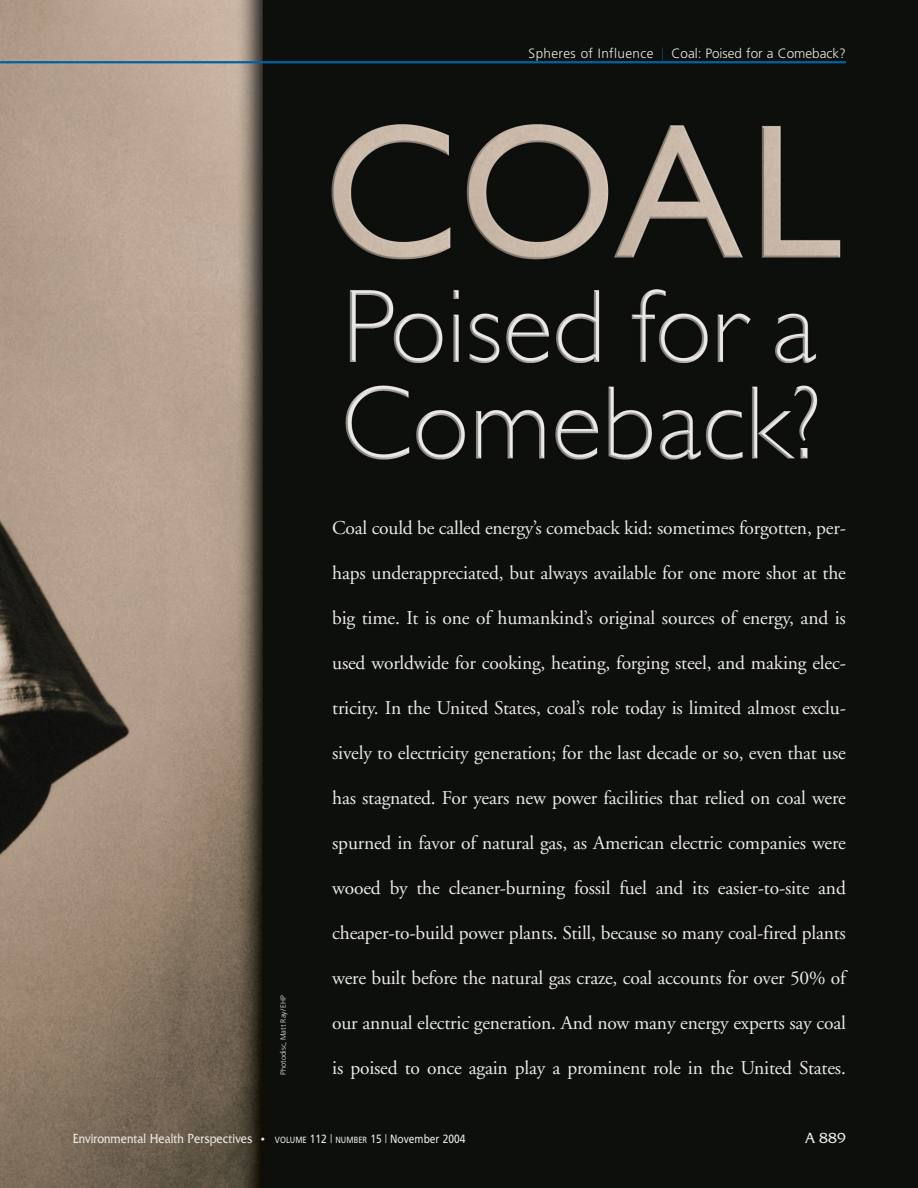
<style>
.page{position:relative;width:918px;height:1188px;background:#fff}
.page>*{position:absolute;margin:0;border:0;box-sizing:border-box;transform-origin:0 0}
.t1{font:19.5px "Adobe Garamond";letter-spacing:-.01em;color:#ebeae3}
.t2{font:15px "Friz Quadrata IT Cby BT";color:#ebeae3}
.t3{font:13.5px "Friz Quadrata IT Cby BT";color:#ebeae3;scale:.85 1}
.t4{font:300 13.5px "Frutiger";color:#ebeae3}
.t5{font:300 7.5px "Frutiger";color:#ebeae3}
.s1{font-size:18px;color:#0062a2}
.s2{font-size:10.5px}
.s3{font-family:"Frutiger";font-size:9px}
.s4{font-family:"Frutiger";font-size:12px}
.s5{font-family:"Frutiger";font-weight:300;font-size:12px}
</style>
<div class="page">
<img style="left:0;top:0;width:918px;height:1188px">
<svg style="left:0;top:61px;width:7px;height:2px"></svg>
<hr style="left:7px;top:61px;width:839px;height:2px;background:#0062a2">
<p class="t4" style="left:529px;top:48px;width:319px">Spheres of Influence <span class="s1">|</span> Coal: Poised for a Comeback?</p>
<p class="t5" style="left:280px;top:1075px;width:81px;rotate:-90deg">Photodisc, Matt Ray/EHP</p>
<p class="t1" style="left:332px;top:520px;width:515px">Coal could be called energy’s comeback kid: sometimes forgotten, per-</p>
<p class="t1" style="left:332px;top:565px;width:515px">haps underappreciated, but always available for one more shot at the</p>
<p class="t1" style="left:332px;top:610px;width:515px">big time. It is one of humankind’s original sources of energy, and is</p>
<p class="t1" style="left:332px;top:655px;width:515px">used worldwide for cooking, heating, forging steel, and making elec-</p>
<p class="t1" style="left:332px;top:700px;width:515px">tricity. In the United States, coal’s role today is limited almost exclu-</p>
<p class="t1" style="left:332px;top:745px;width:515px">sively to electricity generation; for the last decade or so, even that use</p>
<p class="t1" style="left:332px;top:790px;width:515px">has stagnated. For years new power facilities that relied on coal were</p>
<p class="t1" style="left:332px;top:835px;width:515px">spurned in favor of natural gas, as American electric companies were</p>
<p class="t1" style="left:332px;top:880px;width:515px">wooed by the cleaner-burning fossil fuel and its easier-to-site and</p>
<p class="t1" style="left:332px;top:925px;width:515px">cheaper-to-build power plants. Still, because so many coal-fired plants</p>
<p class="t1" style="left:332px;top:970px;width:515px">were built before the natural gas craze, coal accounts for over 50% of</p>
<p class="t1" style="left:332px;top:1015px;width:515px">our annual electric generation. And now many energy experts say coal</p>
<p class="t1" style="left:332px;top:1060px;width:515px">is poised to once again play a prominent role in the United States.</p>
<p class="t3" style="left:73px;top:1133px;width:463px">Environmental Health Perspectives <span class="s2">•</span> <span class="s3">VOLUME</span> <span class="s4">112</span> <span class="s5">|</span> <span class="s3">NUMBER</span> <span class="s4">15</span> <span class="s5">|</span> <span class="s4">November 2004</span></p>
<p class="t2" style="left:806px;top:1132px;width:42px">A 889</p>
</div>
